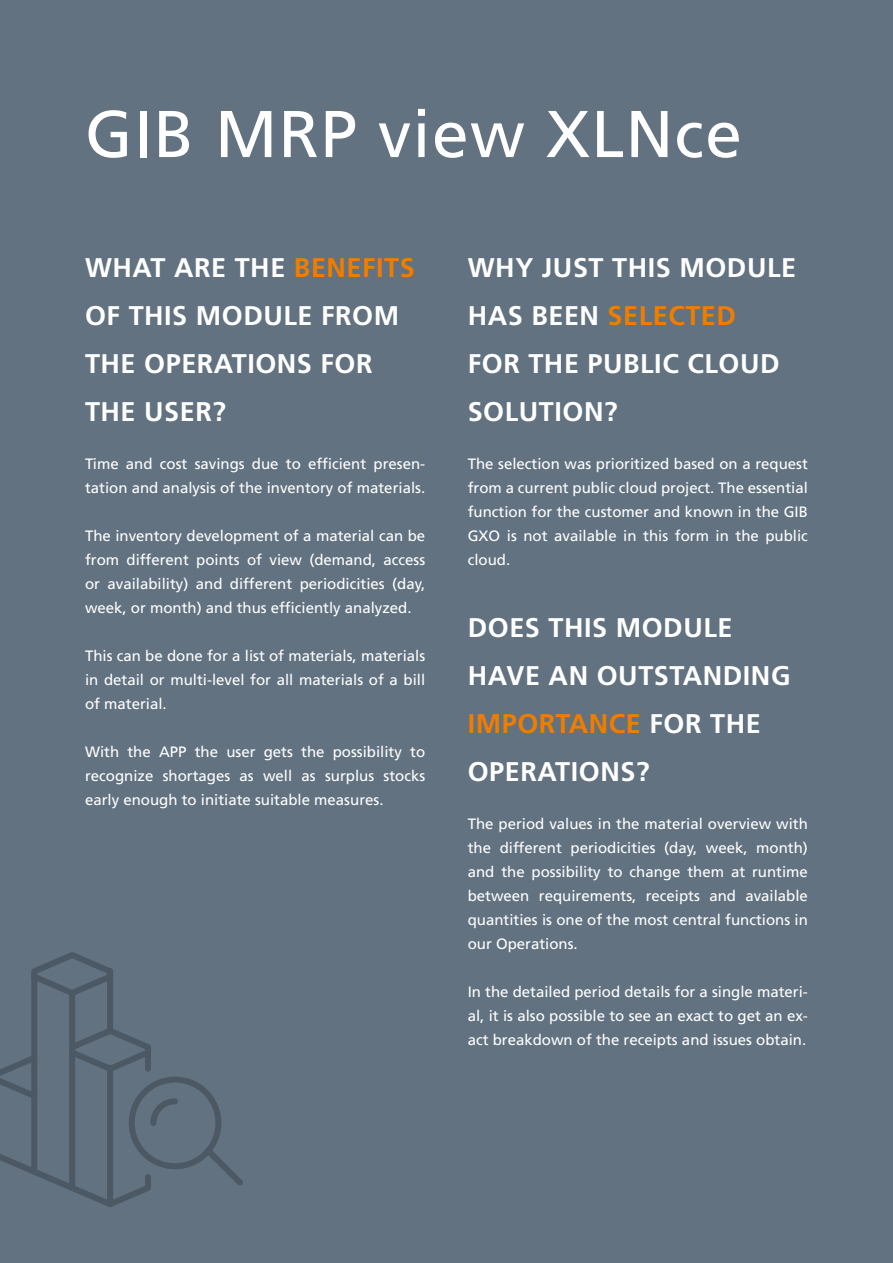
<style>
.page{position:relative;width:893px;height:1263px;background:#627281}
.page>*{position:absolute;margin:0;border:0;box-sizing:border-box;transform-origin:0 0}
.t1{font:66px "Frutiger LT Com";letter-spacing:.02em;color:#fff}
.t2{font:700 27px/48px "Frutiger LT Com";letter-spacing:.02em;color:#fff}
.t3{font:15px/24px "Frutiger LT Com";color:#fff;text-align:justify}
.s1{color:#ef7d00}
</style>
<div class="page">
<svg style="left:0;top:952px;width:243px;height:255px"></svg>
<svg style="left:147px;top:1095px;width:34px;height:34px"></svg>
<h1 class="t1" style="left:85px;top:95px;width:658px">GIB MRP view XLNce</h1>
<h2 class="t2" style="left:85px;top:244px;width:331px">WHAT ARE THE <span class="s1">BENEFITS<br></span>OF THIS MODULE FROM<br>THE OPERATIONS FOR<br>THE USER?</h2>
<p class="t3" style="left:85px;top:452px;width:342px">Time and cost savings due to efficient presen&shy;tation and analysis of the inventory of materials.</p>
<p class="t3" style="left:85px;top:524px;width:342px">The inventory development of a material can be from different points of view (demand, access or availability) and different periodicities (day, week, or month) and thus efficiently analyzed.</p>
<p class="t3" style="left:85px;top:644px;width:342px">This can be done for a list of materials, materials in detail or multi-level for all materials of a bill of material.</p>
<p class="t3" style="left:85px;top:740px;width:342px">With the APP the user gets the possibility to recognize shortages as well as surplus stocks early enough to initiate suitable measures.</p>
<h2 class="t2" style="left:468px;top:244px;width:330px">WHY JUST THIS MODULE<br>HAS BEEN <span class="s1">SELECTED<br></span>FOR THE PUBLIC CLOUD<br>SOLUTION?</h2>
<p class="t3" style="left:468px;top:452px;width:342px">The selection was prioritized based on a request from a current public cloud project. The essential function for the customer and known in the GIB GXO is not available in this form in the public cloud.</p>
<h2 class="t2" style="left:468px;top:604px;width:324px">DOES THIS MODULE<br>HAVE AN OUTSTANDING<br><span class="s1">IMPORTANCE</span> FOR THE<br>OPERATIONS?</h2>
<p class="t3" style="left:468px;top:812px;width:342px">The period values in the material overview with the different periodicities (day, week, month) and the possibility to change them at runtime between requirements, receipts and available quantities is one of the most central functions in our Operations.</p>
<p class="t3" style="left:468px;top:980px;width:342px">In the detailed period details for a single materi&shy;al, it is also possible to see an exact to get an ex&shy;act breakdown of the receipts and issues obtain.</p>
</div>
